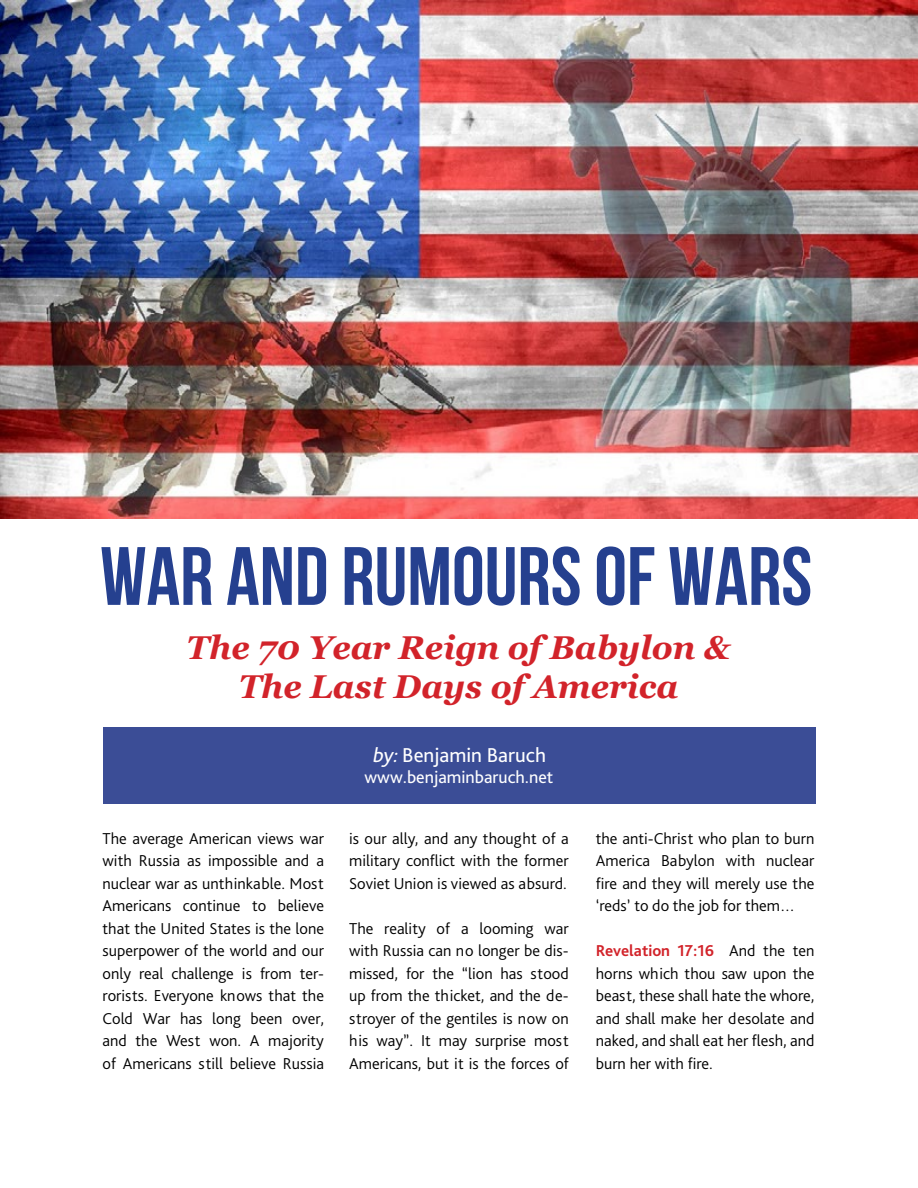
<style>
.page{position:relative;width:918px;height:1188px;background:#fff}
.page>*{position:absolute;margin:0;border:0;box-sizing:border-box;transform-origin:0 0}
.t1{font:82.5px "Bebas Neue";color:#25408f}
.t2{font:italic 700 33px/39.6px "Georgia";color:#d2232a;text-align:center}
.t3{font:21px "Bliss Pro";color:#fff}
.t4{font:18px "Bliss Pro";color:#fff}
.t5{font:300 16.5px/22.5px "Bliss Pro";color:#000;text-align:justify}
.s1{font-style:italic}
.s2{font-weight:700;color:#d2232a}
</style>
<div class="page">
<img style="left:0;top:0;width:918px;height:518px">
<div style="left:103px;top:727px;width:712px;height:76px;background:#3b4d96"></div>
<h1 class="t1" style="left:100px;top:535px;width:714px">WAR AND RUMOURS OF WARS</h1>
<h2 class="t2" style="left:187px;top:626px;width:545px">The 70 Year Reign of Babylon &amp;<br>The Last Days of America</h2>
<p class="t5" style="left:103px;top:826px;width:223px">The average American views war with Russia as impossible and a nuclear war as unthinkable. Most Americans continue to believe that the United States is the lone superpower of the world and our only real challenge is from ter&shy;rorists. Everyone knows that the Cold War has long been over, and the West won. A majority of Americans still believe Russia</p>
<p class="t3" style="left:372px;top:742px;width:175px"><span class="s1">by:</span>Benjamin Baruch</p>
<p class="t4" style="left:365px;top:766px;width:190px">www.benjaminbaruch.net</p>
<p class="t5" style="left:349px;top:826px;width:221px">is our ally, and any thought of a military conflict with the former Soviet Union is viewed as absurd.</p>
<p class="t5" style="left:349px;top:916px;width:221px">The reality of a looming war with Russia can no longer be dis&shy;missed, for the “lion has stood up from the thicket, and the de&shy;stroyer of the gentiles is now on his way”. It may surprise most Americans, but it is the forces of</p>
<p class="t5" style="left:596px;top:827px;width:220px">the anti-Christ who plan to burn America Babylon with nuclear fire and they will merely use the ‘reds’ to do the job for them…</p>
<p class="t5" style="left:596px;top:939px;width:220px"><span class="s2">Revelation 17:16</span> And the ten horns which thou saw upon the beast, these shall hate the whore, and shall make her desolate and naked, and shall eat her flesh, and burn her with fire.</p>
</div>
